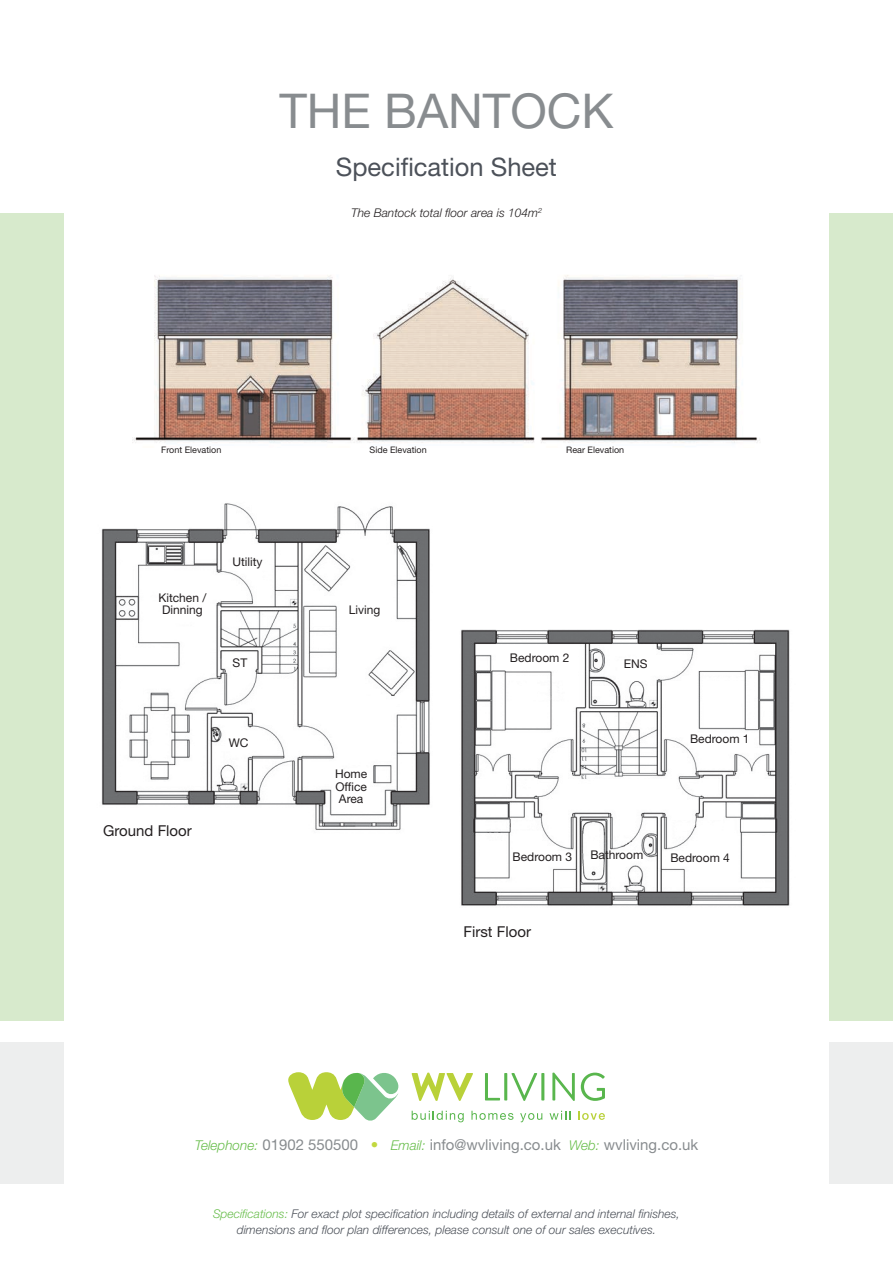
<style>
.page{position:relative;width:893px;height:1263px;background:#fff}
.page>*{position:absolute;margin:0;border:0;box-sizing:border-box;transform-origin:0 0}
.t1{font:48px "Helvetica Neue LT Std";color:#888c8f}
.t2{font:25.5px "Helvetica Neue LT Std";color:#4c5159}
.t3{font:15px "Helvetica Neue LT Std";color:#888c8f}
.t4{font:15px "Helvetica Neue LT Std";color:#231f20}
.t5{font:italic 300 12px/15.8px "Helvetica Neue LT Std";color:#4c5159;text-align:center}
.t6{font:12px/12.6px "Helvetica Neue LT Std";color:#231f20;text-align:center}
.t7{font:italic 300 12px "Helvetica Neue LT Std";color:#231f20}
.t8{font:9px "Helvetica Neue LT Std";color:#231f20}
.s1{font-weight:300;font-style:italic;font-size:13.5px;color:#67bd4a}
.s2{color:#c2d83f}
.s3{color:#67bd4a}
</style>
<div class="page">
<div style="left:0;top:213px;width:64px;height:807px;background:#d7eacc"></div>
<div style="left:0;top:1042px;width:64px;height:141px;background:#edeeee"></div>
<div style="left:829px;top:1042px;width:64px;height:141px;background:#edeeee"></div>
<div style="left:829px;top:213px;width:64px;height:807px;background:#d7eacc"></div>
<svg style="left:412px;top:1111px;width:52px;height:11px"></svg>
<svg style="left:471px;top:1111px;width:42px;height:9px"></svg>
<svg style="left:520px;top:1113px;width:22px;height:9px"></svg>
<svg style="left:549px;top:1111px;width:21px;height:9px"></svg>
<svg style="left:578px;top:1111px;width:27px;height:9px"></svg>
<svg style="left:412px;top:1072px;width:61px;height:29px"></svg>
<svg style="left:485px;top:1073px;width:15px;height:27px"></svg>
<hr style="left:504px;top:1073px;width:3px;height:27px;background:#59b64d">
<svg style="left:511px;top:1073px;width:26px;height:28px"></svg>
<hr style="left:541px;top:1073px;width:3px;height:27px;background:#59b64d">
<svg style="left:552px;top:1072px;width:23px;height:29px"></svg>
<svg style="left:581px;top:1072px;width:24px;height:29px"></svg>
<svg style="left:288px;top:1072px;width:111px;height:49px"></svg>
<img style="left:133px;top:275px;width:627px;height:168px">
<img style="left:101px;top:503px;width:329px;height:327px">
<img style="left:461px;top:629px;width:329px;height:277px">
<h1 class="t1" style="left:279px;top:93px;width:336px">The BanTock</h1>
<h2 class="t2" style="left:336px;top:158px;width:223px">Specification Sheet</h2>
<p class="t7" style="left:351px;top:209px;width:193px">The Bantock total floor area is 104m<sup>2</sup></p>
<p class="t8" style="left:161px;top:446px;width:62px">Front elevation</p>
<p class="t8" style="left:370px;top:446px;width:59px">Side elevation</p>
<p class="t6" style="left:158px;top:592px;width:50px">kitchen /<br>Dinning</p>
<p class="t6" style="left:232px;top:556px;width:32px">Utility</p>
<p class="t6" style="left:349px;top:604px;width:33px">Living</p>
<p class="t8" style="left:566px;top:446px;width:59px">Rear elevation</p>
<p class="t4" style="left:103px;top:825px;width:90px">Ground Floor</p>
<p class="t6" style="left:233px;top:658px;width:16px">ST</p>
<p class="t6" style="left:229px;top:737px;width:21px">Wc</p>
<p class="t6" style="left:335px;top:768px;width:34px;text-align:justify">home office area</p>
<p class="t6" style="left:510px;top:652px;width:61px">Bedroom 2</p>
<p class="t6" style="left:624px;top:658px;width:25px">enS</p>
<p class="t6" style="left:690px;top:733px;width:61px">Bedroom 1</p>
<p class="t6" style="left:513px;top:852px;width:61px">Bedroom 3</p>
<p class="t6" style="left:590px;top:850px;width:54px">Bathroom</p>
<p class="t6" style="left:670px;top:852px;width:61px">Bedroom 4</p>
<p class="t4" style="left:463px;top:926px;width:69px">First Floor</p>
<p class="t3" style="left:195px;top:1140px;width:505px"><span class="s1">Telephone:</span> 01902 550500 <span class="s2">•</span> <span class="s1">Email:</span> info@wvliving.co.uk <span class="s1">Web:</span> wvliving.co.uk</p>
<p class="t5" style="left:213px;top:1207px;width:468px"><span class="s3">Specifications:</span> For exact plot specification including details of external and internal finishes, dimensions and floor plan differences, please consult one of our sales executives.</p>
</div>
